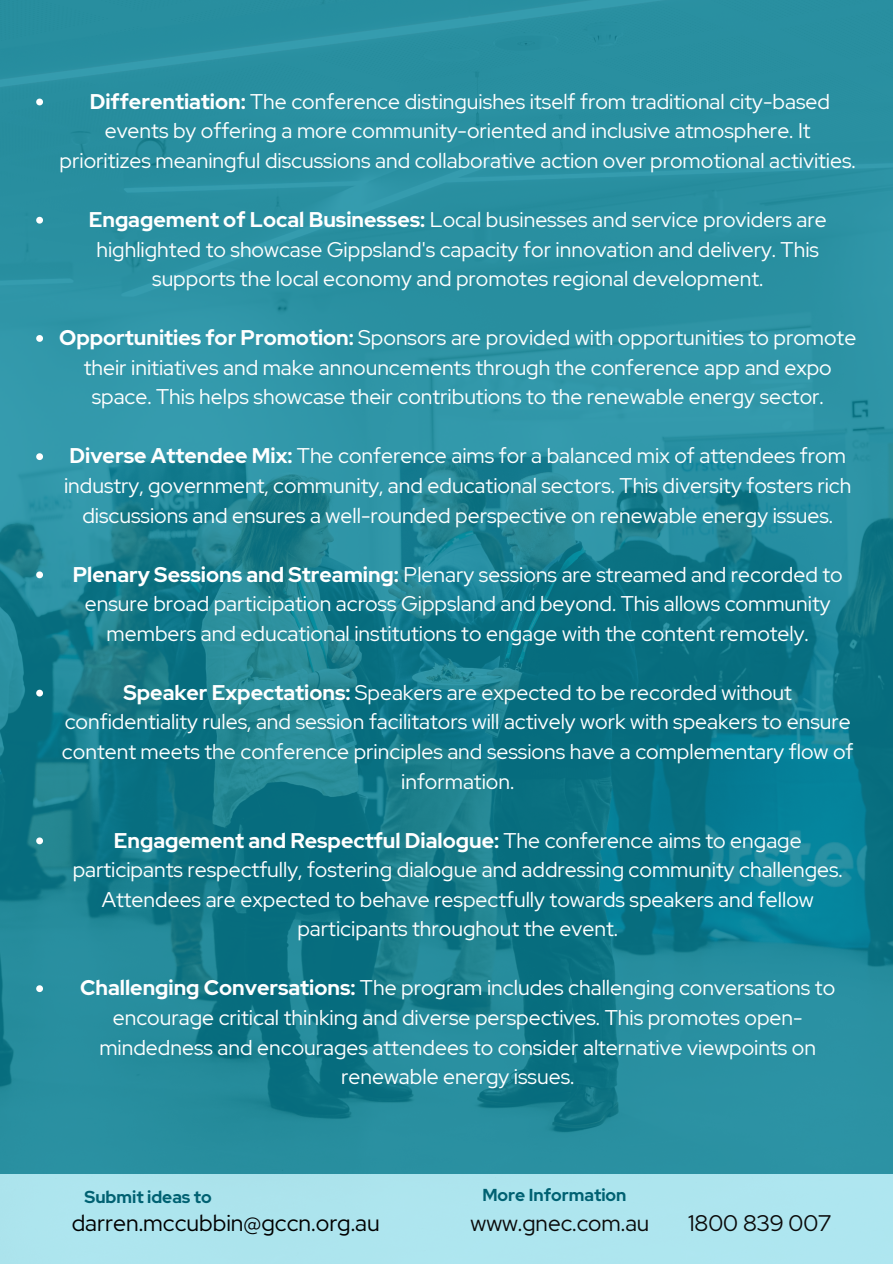
<style>
.page{position:relative;width:893px;height:1264px;background:#fff}
.page>*{position:absolute;margin:0;border:0;box-sizing:border-box;transform-origin:0 0}
.t1{font:22.95px "Red Hat Display";color:#000}
.t2{font:22.5px "Red Hat Display";color:#0a0a0a}
.t3{font:21.15px/29.5px "Red Hat Display";color:#fff;text-align:center}
.t4{font:700 17.25px "Red Hat Display";color:#006172}
.s1{font-weight:700}
</style>
<div class="page">
<img style="left:0;top:0;width:892px;height:1263px">
<svg style="left:36px;top:99px;width:7px;height:6px"></svg>
<svg style="left:36px;top:217px;width:7px;height:7px"></svg>
<svg style="left:36px;top:335px;width:7px;height:7px"></svg>
<svg style="left:36px;top:453px;width:7px;height:7px"></svg>
<svg style="left:36px;top:571px;width:7px;height:7px"></svg>
<svg style="left:36px;top:689px;width:7px;height:7px"></svg>
<svg style="left:36px;top:837px;width:7px;height:7px"></svg>
<svg style="left:36px;top:985px;width:7px;height:7px"></svg>
<p class="t3" style="left:60px;top:86px;width:797px"><span class="s1">Differentiation:</span> The conference distinguishes itself from traditional city-based events by offering a more community-oriented and inclusive atmosphere. It prioritizes meaningful discussions and collaborative action over promotional activities.</p>
<p class="t3" style="left:89px;top:205px;width:739px"><span class="s1">Engagement of Local Businesses:</span> Local businesses and service providers are highlighted to showcase Gippsland's capacity for innovation and delivery. This supports the local economy and promotes regional development.</p>
<p class="t3" style="left:59px;top:323px;width:798px"><span class="s1">Opportunities for Promotion:</span> Sponsors are provided with opportunities to promote their initiatives and make announcements through the conference app and expo space. This helps showcase their contributions to the renewable energy sector.</p>
<p class="t3" style="left:64px;top:441px;width:789px"><span class="s1">Diverse Attendee Mix:</span> The conference aims for a balanced mix of attendees from industry, government, community, and educational sectors. This diversity fosters rich discussions and ensures a well-rounded perspective on renewable energy issues.</p>
<p class="t3" style="left:73px;top:559px;width:771px"><span class="s1">Plenary Sessions and Streaming:</span> Plenary sessions are streamed and recorded to ensure broad participation across Gippsland and beyond. This allows community members and educational institutions to engage with the content remotely.</p>
<p class="t3" style="left:62px;top:677px;width:793px"><span class="s1">Speaker Expectations:</span> Speakers are expected to be recorded without confidentiality rules, and session facilitators will actively work with speakers to ensure content meets the conference principles and sessions have a complementary flow of information.</p>
<p class="t3" style="left:73px;top:825px;width:771px"><span class="s1">Engagement and Respectful Dialogue:</span> The conference aims to engage participants respectfully, fostering dialogue and addressing community challenges.<br>Attendees are expected to behave respectfully towards speakers and fellow participants throughout the event.</p>
<p class="t3" style="left:80px;top:973px;width:756px"><span class="s1">Challenging Conversations:</span> The program includes challenging conversations to encourage critical thinking and diverse perspectives. This promotes open&shy;mindedness and encourages attendees to consider alternative viewpoints on renewable energy issues.</p>
<p class="t4" style="left:84px;top:1185px;width:129px">Submit ideas to</p>
<h1 class="t1" style="left:72px;top:1207px;width:309px">darren.mccubbin@gccn.org.au</h1>
<p class="t4" style="left:482px;top:1183px;width:145px">More Information</p>
<p class="t2" style="left:470px;top:1207px;width:180px">www.gnec.com.au</p>
<p class="t2" style="left:688px;top:1207px;width:144px">1800 839 007</p>
</div>
